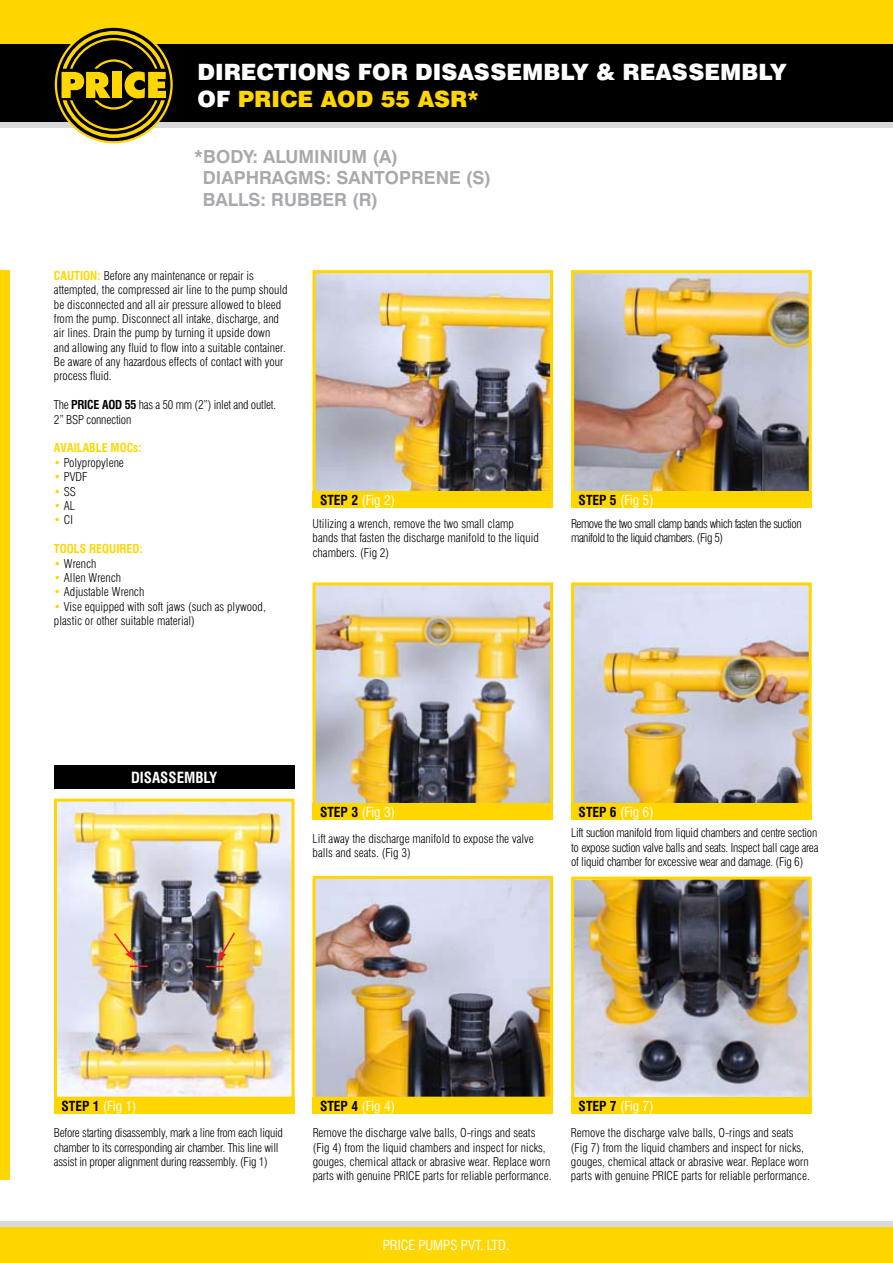
<style>
.page{position:relative;width:893px;height:1263px;background:#fff}
.page>*{position:absolute;margin:0;border:0;box-sizing:border-box;transform-origin:0 0}
.t1{font:900 22.5px/27px "Swiss 721 BT";color:#fff}
.t2{font:700 18px/21.6px "Swiss 721 BT";color:#a7a9ac}
.t3{font:700 condensed 15px "Swiss 721 BT";color:#fff}
.t4{font:condensed 13.5px "Swiss 721 BT";color:#fff}
.t5{font:300 condensed 12px/14.4px "Swiss 721 BT";color:#000}
.t6{font:300 condensed 12px/14.4px "Swiss 721 BT";letter-spacing:-.02em;color:#000}
.t7{font:300 condensed 12px/14.4px "Swiss 721 BT";letter-spacing:-.04em;color:#000}
.t8{font:700 condensed 12px "Swiss 721 BT";color:#ffd600}
.s1{color:#ffd600}
.s2{font-weight:700;color:#ffd600}
.s3{font-weight:700}
.s4{font-weight:700;color:#000}
</style>
<div class="page">
<img style="left:317px;top:274px;width:232px;height:216px">
<div style="left:313px;top:270px;width:240px;height:224px;border:3px solid #ffd600"></div>
<div style="left:313px;top:491px;width:240px;height:17px;background:#ffd600"></div>
<img style="left:575px;top:274px;width:233px;height:216px">
<div style="left:571px;top:270px;width:241px;height:224px;border:3px solid #ffd600"></div>
<div style="left:571px;top:491px;width:241px;height:17px;background:#ffd600"></div>
<img style="left:317px;top:880px;width:232px;height:216px">
<div style="left:313px;top:876px;width:240px;height:224px;border:3px solid #ffd600"></div>
<div style="left:313px;top:1097px;width:240px;height:16px;background:#ffd600"></div>
<img style="left:575px;top:881px;width:233px;height:215px">
<div style="left:571px;top:877px;width:241px;height:223px;border:3px solid #ffd600"></div>
<div style="left:571px;top:1097px;width:241px;height:17px;background:#ffd600"></div>
<div style="left:0;top:122px;width:893px;height:6px;background:#d8d9da"></div>
<div style="left:0;top:0;width:893px;height:52px;background:#ffd600"></div>
<div style="left:0;top:44px;width:893px;height:78px;background:#000"></div>
<svg style="left:55px;top:27px;width:118px;height:116px"></svg>
<div style="left:0;top:1223px;width:893px;height:40px;background:#ffd600"></div>
<div style="left:0;top:1221px;width:893px;height:6px;background:#d8d9da"></div>
<div style="left:0;top:270px;width:10px;height:910px;background:#ffd600"></div>
<img style="left:317px;top:586px;width:232px;height:216px">
<div style="left:313px;top:582px;width:240px;height:224px;border:3px solid #ffd600"></div>
<div style="left:313px;top:804px;width:240px;height:16px;background:#ffd600"></div>
<img style="left:575px;top:586px;width:233px;height:216px">
<div style="left:571px;top:582px;width:241px;height:224px;border:3px solid #ffd600"></div>
<div style="left:571px;top:803px;width:241px;height:17px;background:#ffd600"></div>
<img style="left:58px;top:803px;width:233px;height:293px">
<div style="left:54px;top:799px;width:241px;height:301px;border:3px solid #ffd600"></div>
<div style="left:54px;top:766px;width:241px;height:23px;background:#000"></div>
<div style="left:54px;top:1097px;width:241px;height:16px;background:#ffd600"></div>
<svg style="left:130px;top:966px;width:18px;height:1px"></svg>
<svg style="left:112px;top:932px;width:22px;height:28px"></svg>
<svg style="left:206px;top:931px;width:30px;height:36px"></svg>
<h1 class="t1" style="left:198px;top:61px;width:590px">DIRECTIONS FOR DISASSEMBLY &amp; REASSEMBLY<br>OF <span class="s1">PRICE AOD 55 ASR*</span></h1>
<h2 class="t2" style="left:203px;top:147px;width:290px;text-indent:-8px">*BODY: ALUMINIUM (A)<br>DIAPHRAGMS: SANTOPRENE (S)<br>BALLS: RUBBER (R)</h2>
<p class="t5" style="left:54px;top:269px;width:235px"><span class="s2">CAUTION:</span> Before any maintenance or repair is attempted, the compressed air line to the pump should be disconnected and all air pressure allowed to bleed from the pump. Disconnect all intake, discharge, and air lines. Drain the pump by turning it upside down and allowing any fluid to flow into a suitable container.<br>Be aware of any hazardous effects of contact with your process fluid.</p>
<p class="t6" style="left:54px;top:398px;width:224px">The <span class="s3">PRICE AOD 55</span> has a 50 mm (2”) inlet and outlet.<br>2” BSP connection</p>
<p class="t8" style="left:54px;top:443px;width:89px">AVAILABLE MOCs:</p>
<p class="t5" style="left:54px;top:456px;width:71px"><span class="s1">•</span> Polypropylene</p>
<p class="t5" style="left:54px;top:470px;width:35px"><span class="s1">•</span> PVDF</p>
<p class="t5" style="left:54px;top:485px;width:24px"><span class="s1">•</span> SS</p>
<p class="t5" style="left:54px;top:499px;width:23px"><span class="s1">•</span> AL</p>
<p class="t5" style="left:54px;top:514px;width:20px"><span class="s1">•</span> CI</p>
<p class="t8" style="left:54px;top:544px;width:90px">TOOLS REQUIRED:</p>
<p class="t5" style="left:54px;top:557px;width:44px"><span class="s1">•</span> Wrench</p>
<p class="t5" style="left:54px;top:571px;width:69px"><span class="s1">•</span> Allen Wrench</p>
<p class="t5" style="left:54px;top:586px;width:92px"><span class="s1">•</span> Adjustable Wrench</p>
<p class="t5" style="left:54px;top:600px;width:213px"><span class="s1">•</span> Vise equipped with soft jaws (such as plywood, plastic or other suitable material)</p>
<p class="t4" style="left:320px;top:494px;width:77px"><span class="s4">STEP 2</span> (Fig 2)</p>
<p class="t4" style="left:579px;top:494px;width:77px"><span class="s4">STEP 5</span> (Fig 5)</p>
<p class="t5" style="left:313px;top:517px;width:228px">Utilizing a wrench, remove the two small clamp bands that fasten the discharge manifold to the liquid chambers. (Fig 2)</p>
<p class="t7" style="left:571px;top:517px;width:232px">Remove the two small clamp bands which fasten the suction manifold to the liquid chambers. (Fig 5)</p>
<p class="t3" style="left:131px;top:772px;width:88px">DISASSEMBLY</p>
<p class="t4" style="left:320px;top:807px;width:77px"><span class="s4">STEP 3</span> (Fig 3)</p>
<p class="t4" style="left:579px;top:806px;width:77px"><span class="s4">STEP 6</span> (Fig 6)</p>
<p class="t5" style="left:313px;top:832px;width:223px">Lift away the discharge manifold to expose the valve balls and seats. (Fig 3)</p>
<p class="t5" style="left:571px;top:827px;width:249px;text-align:justify">Lift suction manifold from liquid chambers and centre section to expose suction valve balls and seats. Inspect ball cage area of liquid chamber for excessive wear and damage. (Fig 6)</p>
<p class="t4" style="left:61px;top:1100px;width:77px"><span class="s4">STEP 1</span> (Fig 1)</p>
<p class="t6" style="left:54px;top:1126px;width:230px">Before starting disassembly, mark a line from each liquid chamber to its corresponding air chamber. This line will assist in proper alignment during reassembly. (Fig 1)</p>
<p class="t4" style="left:320px;top:1100px;width:77px"><span class="s4">STEP 4</span> (Fig 4)</p>
<p class="t4" style="left:579px;top:1100px;width:77px"><span class="s4">STEP 7</span> (Fig 7)</p>
<p class="t5" style="left:313px;top:1126px;width:240px">Remove the discharge valve balls, O-rings and seats (Fig 4) from the liquid chambers and inspect for nicks, gouges, chemical attack or abrasive wear. Replace worn parts with genuine PRICE parts for reliable performance.</p>
<p class="t5" style="left:571px;top:1126px;width:240px">Remove the discharge valve balls, O-rings and seats (Fig 7) from the liquid chambers and inspect for nicks, gouges, chemical attack or abrasive wear. Replace worn parts with genuine PRICE parts for reliable performance.</p>
<p class="t4" style="left:383px;top:1239px;width:128px">PRICE PUMPS PVT. LTD.</p>
</div>
